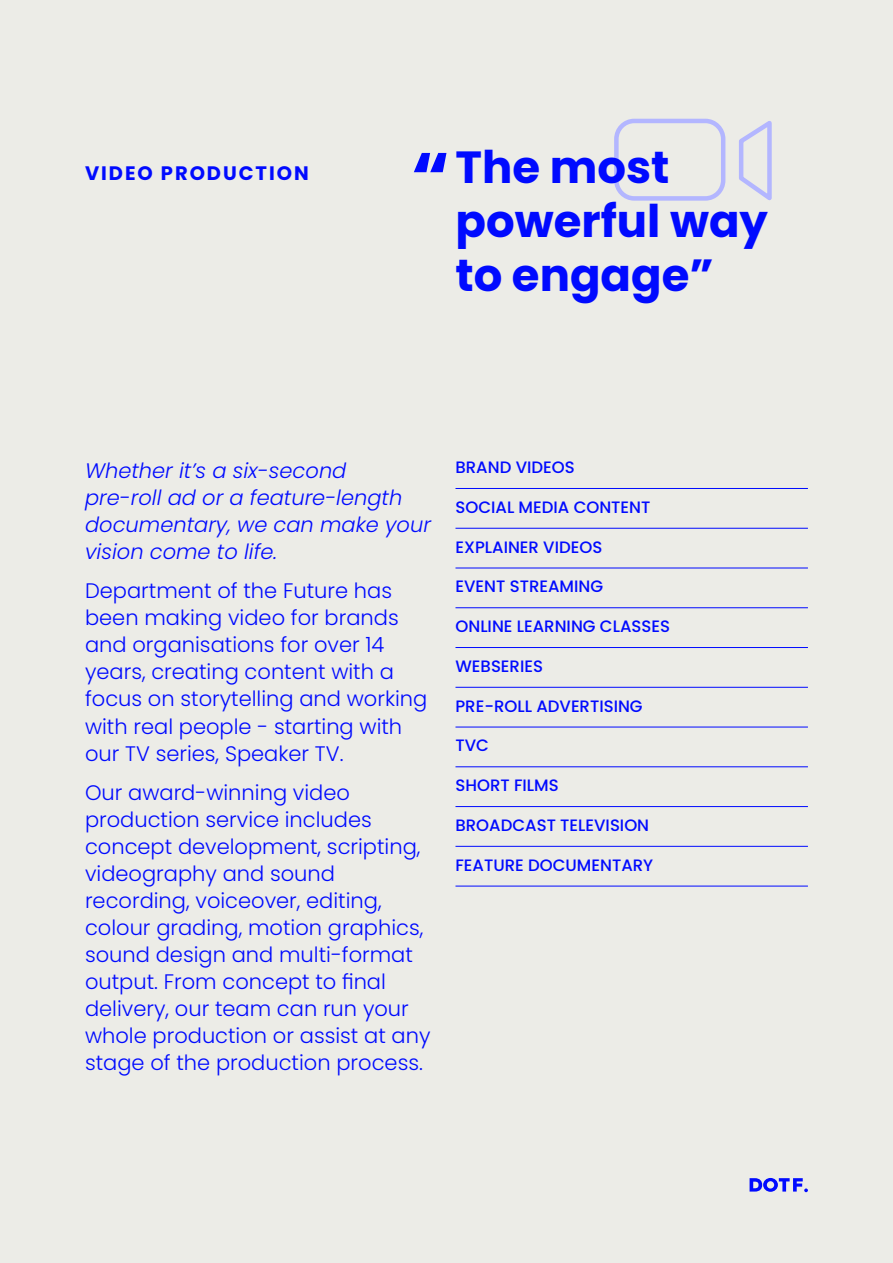
<style>
.page{position:relative;width:893px;height:1263px;background:#ecece7}
.page>*{position:absolute;margin:0;border:0;box-sizing:border-box;transform-origin:0 0}
.t1{font:700 72px "Poppins";color:#000aff}
.t2{font:700 45px/54px "Poppins";color:#000aff}
.t3{font:300 21px/27px "Poppins";color:#000aff}
.t4{font:italic 300 21px/27px "Poppins";color:#000aff}
.t5{font:700 19.5px "Poppins";letter-spacing:.1em;color:#000aff}
.t6{font:500 16.5px "Poppins";color:#000aff}
</style>
<div class="page">
<svg style="left:614px;top:118px;width:158px;height:83px"></svg>
<svg style="left:750px;top:1178px;width:58px;height:14px"></svg>
<hr style="left:455px;top:488px;width:353px;height:1px;background:#000aff">
<hr style="left:455px;top:528px;width:353px;height:1px;background:#000aff">
<hr style="left:455px;top:568px;width:353px;height:1px;background:#000aff">
<hr style="left:455px;top:607px;width:353px;height:1px;background:#000aff">
<hr style="left:455px;top:647px;width:353px;height:1px;background:#000aff">
<hr style="left:455px;top:687px;width:353px;height:1px;background:#000aff">
<hr style="left:455px;top:727px;width:353px;height:1px;background:#000aff">
<hr style="left:455px;top:766px;width:353px;height:1px;background:#000aff">
<hr style="left:455px;top:806px;width:353px;height:1px;background:#000aff">
<hr style="left:455px;top:846px;width:353px;height:1px;background:#000aff">
<hr style="left:455px;top:886px;width:353px;height:1px;background:#000aff">
<p class="t5" style="left:85px;top:162px;width:225px">VIDEO PRODUCTION</p>
<p class="t1" style="left:411px;top:137px;width:40px">“</p>
<p class="t2" style="left:455px;top:141px;width:314px">The most powerful way</p>
<p class="t2" style="left:455px;top:249px;width:260px">to engage”</p>
<p class="t4" style="left:85px;top:457px;width:347px">Whether it’s a six-second<br>pre-roll ad or a feature-length documentary, we can make your vision come to life.</p>
<p class="t3" style="left:85px;top:578px;width:344px">Department of the Future has been making video for brands and organisations for over 14 years, creating content with a focus on storytelling and working with real people - starting with our TV series, Speaker TV.</p>
<p class="t3" style="left:85px;top:779px;width:347px">Our award-winning video production service includes concept development, scripting, videography and sound recording, voiceover, editing, colour grading, motion graphics, sound design and multi-format output. From concept to final delivery, our team can run your whole production or assist at any stage of the production process.</p>
<p class="t6" style="left:455px;top:458px;width:121px">BRAND VIDEOS</p>
<p class="t6" style="left:455px;top:497px;width:196px">SOCIAL MEDIA CONTENT</p>
<p class="t6" style="left:455px;top:537px;width:148px">EXPLAINER VIDEOS</p>
<p class="t6" style="left:455px;top:577px;width:149px">EVENT STREAMING</p>
<p class="t6" style="left:455px;top:617px;width:216px">ONLINE LEARNING CLASSES</p>
<p class="t6" style="left:455px;top:656px;width:89px">WEBSERIES</p>
<p class="t6" style="left:455px;top:696px;width:189px">PRE-ROLL ADVERTISING</p>
<p class="t6" style="left:455px;top:736px;width:35px">TVC</p>
<p class="t6" style="left:455px;top:776px;width:105px">SHORT FILMS</p>
<p class="t6" style="left:455px;top:815px;width:195px">BROADCAST TELEVISION</p>
<p class="t6" style="left:455px;top:855px;width:199px">FEATURE DOCUMENTARY</p>
</div>
